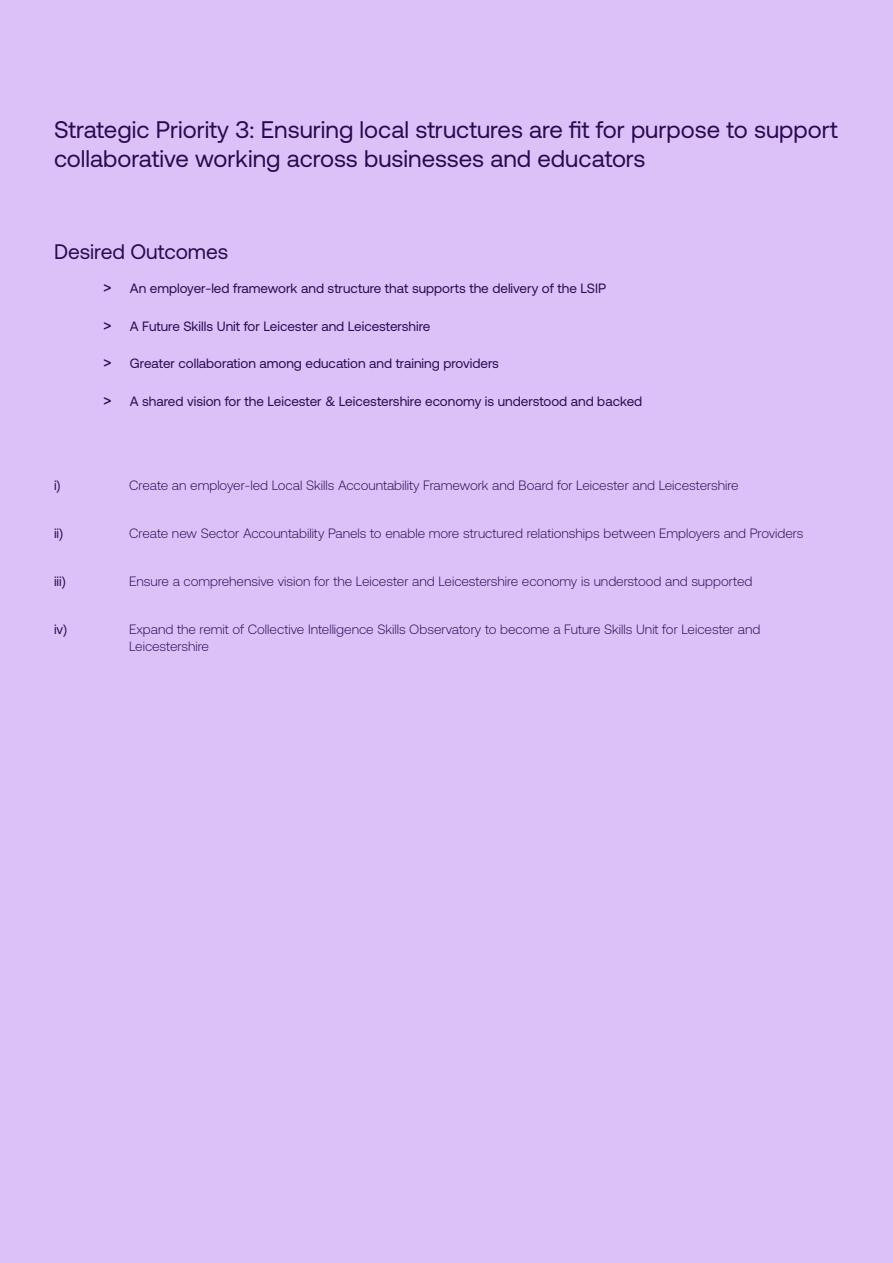
<style>
.page{position:relative;width:893px;height:1263px;background:#dcc1f9}
.page>*{position:absolute;margin:0;border:0;box-sizing:border-box;transform-origin:0 0}
.t1{font:24px/28.8px "Aeonik";color:#2b0950}
.t2{font:21px "Aeonik";color:#2b0950}
.t3{font:300 13.5px/16.2px "Aeonik";color:#2b0950}
.t4{font:13.5px "Aeonik";color:#2b0950}
.s1{font-size:18px}
</style>
<div class="page">
<p class="t1" style="left:54px;top:115px;width:785px">Strategic Priority 3: Ensuring local structures are fit for purpose to support collaborative working across businesses and educators</p>
<p class="t2" style="left:54px;top:240px;width:176px">Desired Outcomes</p>
<p class="t4" style="left:103px;top:281px;width:505px"><span class="s1">&gt;</span> An employer-led framework and structure that supports the delivery of the LSIP</p>
<p class="t4" style="left:103px;top:318px;width:329px"><span class="s1">&gt;</span> A Future Skills Unit for Leicester and Leicestershire</p>
<p class="t4" style="left:103px;top:356px;width:398px"><span class="s1">&gt;</span> Greater collaboration among education and training providers</p>
<p class="t4" style="left:103px;top:394px;width:541px"><span class="s1">&gt;</span> A shared vision for the Leicester &amp; Leicestershire economy is understood and backed</p>
<p class="t4" style="left:54px;top:478px;width:8px">i)</p>
<p class="t3" style="left:129px;top:478px;width:611px">Create an employer-led Local Skills Accountability Framework and Board for Leicester and Leicestershire</p>
<p class="t4" style="left:54px;top:526px;width:11px">ii)</p>
<p class="t3" style="left:129px;top:526px;width:676px">Create new Sector Accountability Panels to enable more structured relationships between Employers and Providers</p>
<p class="t4" style="left:54px;top:574px;width:13px">iii)</p>
<p class="t3" style="left:129px;top:574px;width:625px">Ensure a comprehensive vision for the Leicester and Leicestershire economy is understood and supported</p>
<p class="t3" style="left:129px;top:622px;width:633px">Expand the remit of Collective Intelligence Skills Observatory to become a Future Skills Unit for Leicester and<br>Leicestershire</p>
<p class="t4" style="left:54px;top:622px;width:15px">iv)</p>
</div>
